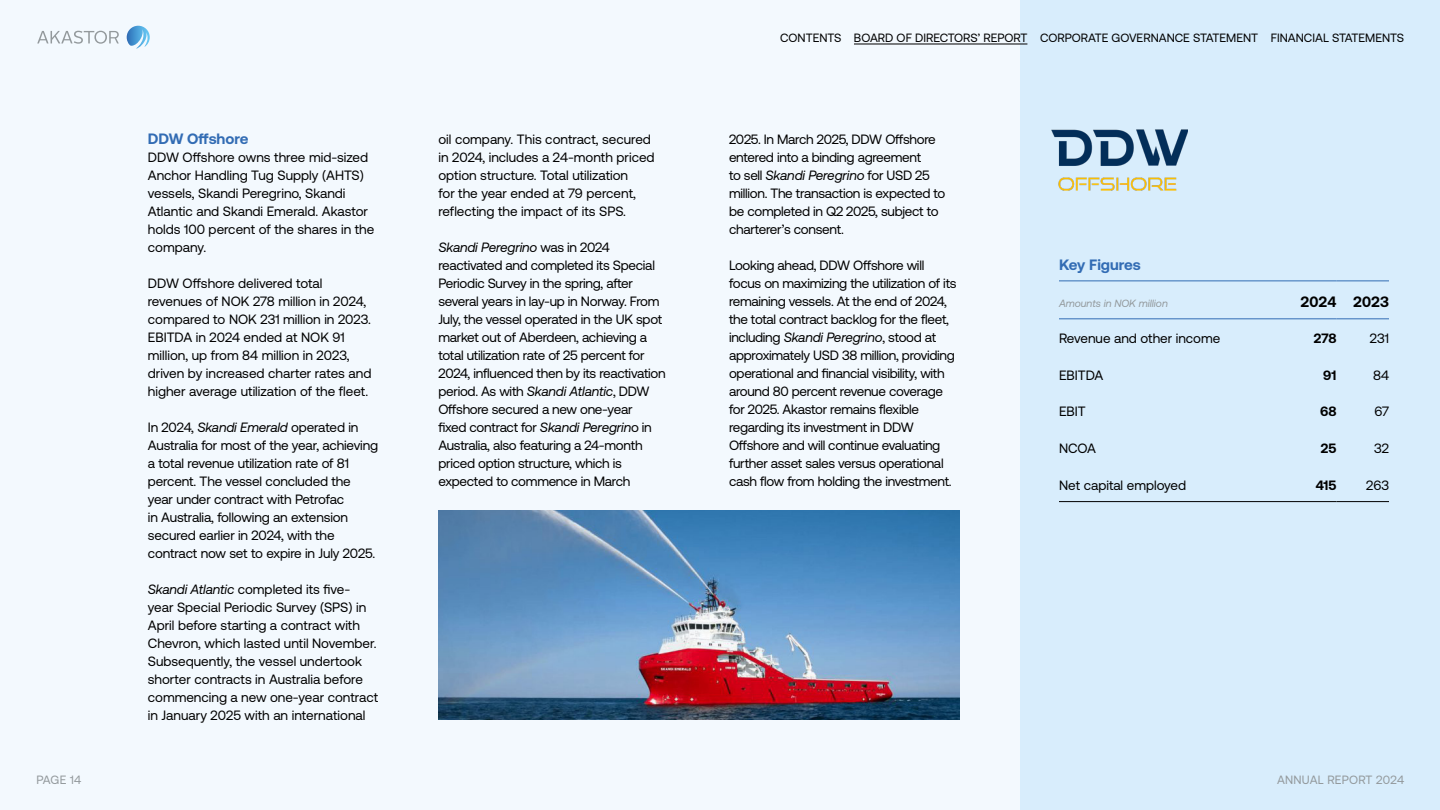
<style>
.page{position:relative;width:1440px;height:810px;background:#fff}
.page>*{position:absolute;margin:0;border:0;box-sizing:border-box;transform-origin:0 0}
.t1{font:700 15px "Aeonik";color:#326cb4}
.t2{font:700 15px "Aeonik";color:#000}
.t3{font:13.5px/18px "Aeonik";letter-spacing:-.02em;color:#000}
.t4{font:13.5px/18px "Aeonik";color:#000}
.t5{font:700 13.5px "Aeonik";color:#000}
.t6{font:12px "Aeonik";color:#000}
.t7{font:12px "Aeonik";letter-spacing:.02em;color:#93999c}
.t8{font:italic 10.5px "Aeonik";color:#93999c}
.s1{font-style:italic}
</style>
<div class="page">
<div style="left:1020px;top:0;width:420px;height:810px;background:#d8edfc"></div>
<div style="left:0;top:0;width:1020px;height:810px;background:#f3f9fe"></div>
<svg style="left:127px;top:26px;width:23px;height:23px"></svg>
<svg style="left:37px;top:31px;width:82px;height:13px"></svg>
<hr style="left:854px;top:44px;width:173px;height:1px;background:#000">
<img style="left:438px;top:510px;width:521px;height:210px">
<img style="left:1052px;top:129px;width:136px;height:62px">
<hr style="left:1059px;top:280px;width:225px;height:1px;background:#326cb4">
<hr style="left:1284px;top:280px;width:52px;height:1px;background:#326cb4">
<hr style="left:1336px;top:280px;width:53px;height:1px;background:#326cb4">
<hr style="left:1059px;top:318px;width:225px;height:1px;background:#326cb4">
<hr style="left:1284px;top:318px;width:52px;height:1px;background:#326cb4">
<hr style="left:1336px;top:318px;width:53px;height:1px;background:#326cb4">
<hr style="left:1059px;top:501px;width:225px;height:1px;background:#000">
<hr style="left:1284px;top:501px;width:52px;height:1px;background:#000">
<hr style="left:1336px;top:501px;width:53px;height:1px;background:#000">
<p class="t7" style="left:36px;top:774px;width:46px">PAGE 14</p>
<p class="t1" style="left:148px;top:130px;width:102px">DDW Offshore</p>
<p class="t4" style="left:148px;top:148px;width:228px">DDW Offshore owns three mid-sized<br>Anchor Handling Tug Supply (AHTS) vessels, Skandi Peregrino, Skandi<br>Atlantic and Skandi Emerald. Akastor holds 100 percent of the shares in the company.</p>
<p class="t4" style="left:148px;top:274px;width:225px">DDW Offshore delivered total revenues of NOK 278 million in 2024, compared to NOK 231 million in 2023.<br>EBITDA in 2024 ended at NOK 91 million, up from 84 million in 2023, driven by increased charter rates and higher average utilization of the fleet.</p>
<p class="t3" style="left:148px;top:418px;width:232px">In 2024, <span class="s1">Skandi Emerald</span> operated in Australia for most of the year, achieving a total revenue utilization rate of 81 percent. The vessel concluded the year under contract with Petrofac<br>in Australia, following an extension secured earlier in 2024, with the contract now set to expire in July 2025.</p>
<p class="t4" style="left:148px;top:580px;width:232px"><span class="s1">Skandi Atlantic</span> completed its five&shy;year Special Periodic Survey (SPS) in April before starting a contract with Chevron, which lasted until November.<br>Subsequently, the vessel undertook shorter contracts in Australia before commencing a new one-year contract in January 2025 with an international</p>
<p class="t4" style="left:438px;top:130px;width:218px">oil company. This contract, secured in 2024, includes a 24-month priced option structure. Total utilization<br>for the year ended at 79 percent, reflecting the impact of its SPS.</p>
<p class="t3" style="left:438px;top:238px;width:229px"><span class="s1">Skandi Peregrino</span> was in 2024 reactivated and completed its Special Periodic Survey in the spring, after several years in lay-up in Norway. From July, the vessel operated in the UK spot market out of Aberdeen, achieving a total utilization rate of 25 percent for 2024, influenced then by its reactivation period. As with <span class="s1">Skandi Atlantic</span>, DDW Offshore secured a new one-year<br>fixed contract for <span class="s1">Skandi Peregrin</span>o in Australia, also featuring a 24-month priced option structure, which is expected to commence in March</p>
<p class="t6" style="left:780px;top:31px;width:625px">CONTENTS BOARD OF DIRECTORS’ REPORT CORPORATE GOVERNANCE STATEMENT FINANCIAL STATEMENTS</p>
<p class="t3" style="left:729px;top:130px;width:218px">2025. In March 2025, DDW Offshore entered into a binding agreement<br>to sell <span class="s1">Skandi Peregrino</span> for USD 25 million. The transaction is expected to be completed in Q2 2025, subject to charterer’s consent.</p>
<p class="t3" style="left:729px;top:256px;width:229px">Looking ahead, DDW Offshore will focus on maximizing the utilization of its remaining vessels. At the end of 2024, the total contract backlog for the fleet, including <span class="s1">Skandi Peregrino</span>, stood at approximately USD 38 million, providing operational and financial visibility, with around 80 percent revenue coverage for 2025. Akastor remains flexible regarding its investment in DDW Offshore and will continue evaluating further asset sales versus operational cash flow from holding the investment.</p>
<p class="t1" style="left:1059px;top:256px;width:83px">Key Figures</p>
<p class="t8" style="left:1059px;top:297px;width:110px">Amounts in NOK million</p>
<p class="t2" style="left:1301px;top:293px;width:90px">2024 2023</p>
<p class="t4" style="left:1059px;top:330px;width:163px">Revenue and other income</p>
<p class="t5" style="left:1314px;top:331px;width:24px">278</p>
<p class="t3" style="left:1370px;top:330px;width:21px">231</p>
<p class="t3" style="left:1059px;top:366px;width:46px">EBITDA</p>
<p class="t5" style="left:1323px;top:368px;width:15px">91</p>
<p class="t3" style="left:1373px;top:366px;width:17px">84</p>
<p class="t3" style="left:1059px;top:403px;width:28px">EBIT</p>
<p class="t5" style="left:1320px;top:404px;width:18px">68</p>
<p class="t3" style="left:1374px;top:403px;width:16px">67</p>
<p class="t3" style="left:1059px;top:439px;width:39px">NCOA</p>
<p class="t5" style="left:1321px;top:441px;width:17px">25</p>
<p class="t3" style="left:1374px;top:439px;width:16px">32</p>
<p class="t4" style="left:1059px;top:476px;width:129px">Net capital employed</p>
<p class="t5" style="left:1316px;top:477px;width:22px">415</p>
<p class="t3" style="left:1366px;top:476px;width:24px">263</p>
<p class="t7" style="left:1277px;top:774px;width:128px">ANNUAL REPORT 2024</p>
</div>
